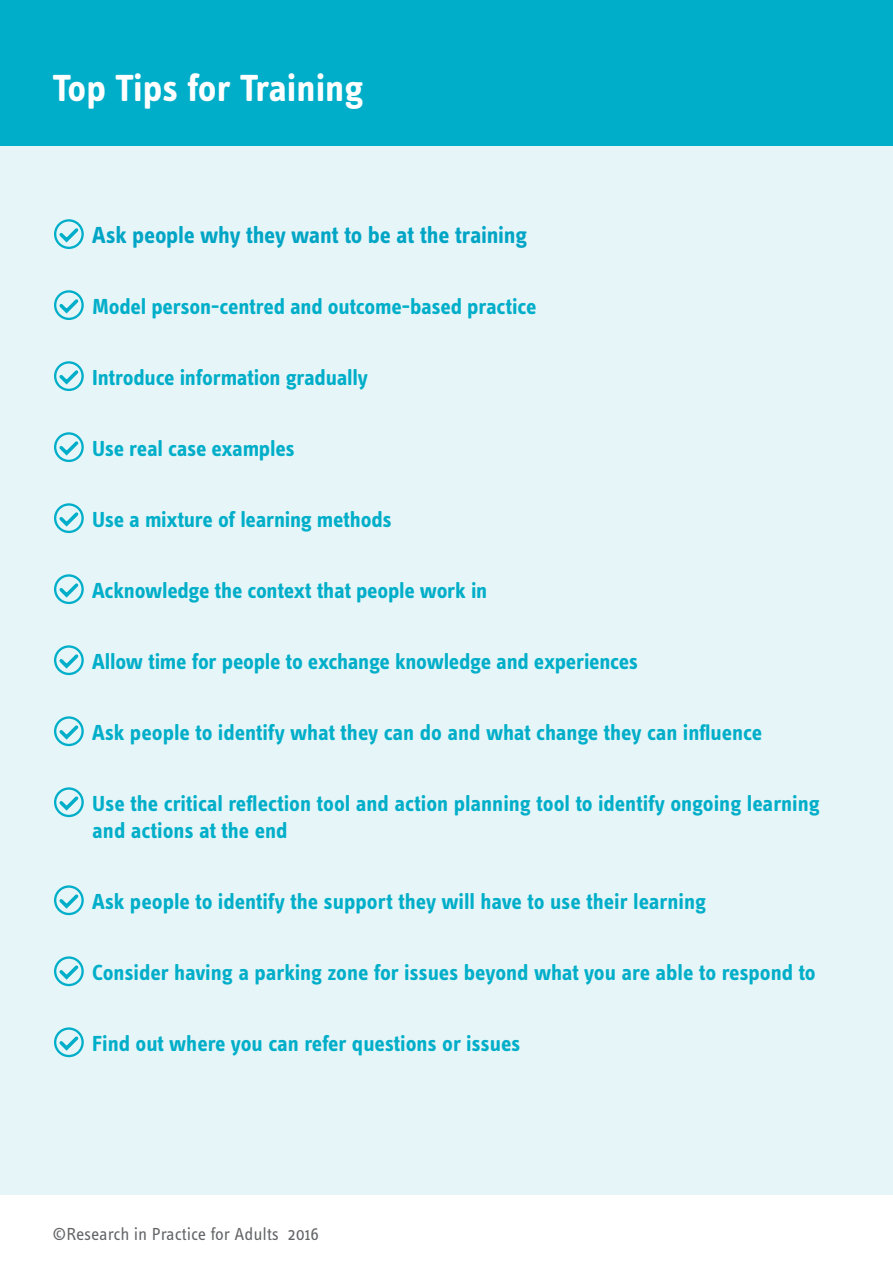
<style>
.page{position:relative;width:893px;height:1263px;background:#fff}
.page>*{position:absolute;margin:0;border:0;box-sizing:border-box;transform-origin:0 0}
.t1{font:700 39px "Info Text Pro";color:#fff}
.t2{font:700 24px "Info Text Pro";letter-spacing:-.01em;color:#00a5c6}
.t3{font:700 22.5px/27px "Info Text Pro";letter-spacing:-.01em;color:#00aec9}
.t4{font:18px "Info Text Pro";letter-spacing:-.005em;color:#636466}
</style>
<div class="page">
<div style="left:0;top:0;width:893px;height:147px;background:#00aec9"></div>
<div style="left:0;top:147px;width:893px;height:1048px;background:#e6f5f7"></div>
<div style="left:54px;top:219px;width:30px;height:30px;border:2px solid #00aec9;border-radius:50%"></div>
<svg style="left:56px;top:225px;width:26px;height:20px"></svg>
<div style="left:54px;top:290px;width:30px;height:30px;border:2px solid #00aec9;border-radius:50%"></div>
<svg style="left:56px;top:296px;width:26px;height:20px"></svg>
<div style="left:54px;top:361px;width:30px;height:30px;border:2px solid #00aec9;border-radius:50%"></div>
<svg style="left:56px;top:367px;width:26px;height:20px"></svg>
<div style="left:54px;top:432px;width:30px;height:30px;border:2px solid #00aec9;border-radius:50%"></div>
<svg style="left:56px;top:438px;width:26px;height:20px"></svg>
<div style="left:54px;top:503px;width:30px;height:30px;border:2px solid #00aec9;border-radius:50%"></div>
<svg style="left:56px;top:509px;width:26px;height:20px"></svg>
<div style="left:54px;top:574px;width:30px;height:30px;border:2px solid #00aec9;border-radius:50%"></div>
<svg style="left:56px;top:580px;width:26px;height:20px"></svg>
<div style="left:54px;top:645px;width:30px;height:30px;border:2px solid #00aec9;border-radius:50%"></div>
<svg style="left:56px;top:651px;width:26px;height:20px"></svg>
<div style="left:54px;top:716px;width:30px;height:30px;border:2px solid #00aec9;border-radius:50%"></div>
<svg style="left:56px;top:722px;width:26px;height:20px"></svg>
<div style="left:54px;top:787px;width:30px;height:30px;border:2px solid #00aec9;border-radius:50%"></div>
<svg style="left:56px;top:793px;width:26px;height:20px"></svg>
<div style="left:54px;top:885px;width:30px;height:30px;border:2px solid #00aec9;border-radius:50%"></div>
<svg style="left:56px;top:891px;width:26px;height:20px"></svg>
<div style="left:54px;top:956px;width:30px;height:30px;border:2px solid #00aec9;border-radius:50%"></div>
<svg style="left:56px;top:962px;width:26px;height:20px"></svg>
<div style="left:54px;top:1027px;width:30px;height:30px;border:2px solid #00aec9;border-radius:50%"></div>
<svg style="left:56px;top:1033px;width:26px;height:20px"></svg>
<h1 class="t1" style="left:52px;top:65px;width:312px">Top Tips for Training</h1>
<p class="t2" style="left:92px;top:220px;width:436px">Ask people why they want to be at the training</p>
<p class="t3" style="left:92px;top:293px;width:446px">Model person-centred and outcome-based practice</p>
<p class="t3" style="left:92px;top:364px;width:277px">Introduce information gradually</p>
<p class="t3" style="left:92px;top:435px;width:204px">Use real case examples</p>
<p class="t3" style="left:92px;top:506px;width:301px">Use a mixture of learning methods</p>
<p class="t3" style="left:92px;top:577px;width:397px">Acknowledge the context that people work in</p>
<p class="t3" style="left:92px;top:648px;width:547px">Allow time for people to exchange knowledge and experiences</p>
<p class="t3" style="left:92px;top:719px;width:671px">Ask people to identify what they can do and what change they can influence</p>
<p class="t3" style="left:92px;top:790px;width:729px">Use the critical reflection tool and action planning tool to identify ongoing learning and actions at the end</p>
<p class="t3" style="left:92px;top:888px;width:615px">Ask people to identify the support they will have to use their learning</p>
<p class="t3" style="left:92px;top:959px;width:725px">Consider having a parking zone for issues beyond what you are able to respond to</p>
<p class="t3" style="left:92px;top:1030px;width:430px">Find out where you can refer questions or issues</p>
<p class="t4" style="left:52px;top:1223px;width:268px">©Research in Practice for Adults 2016</p>
</div>
